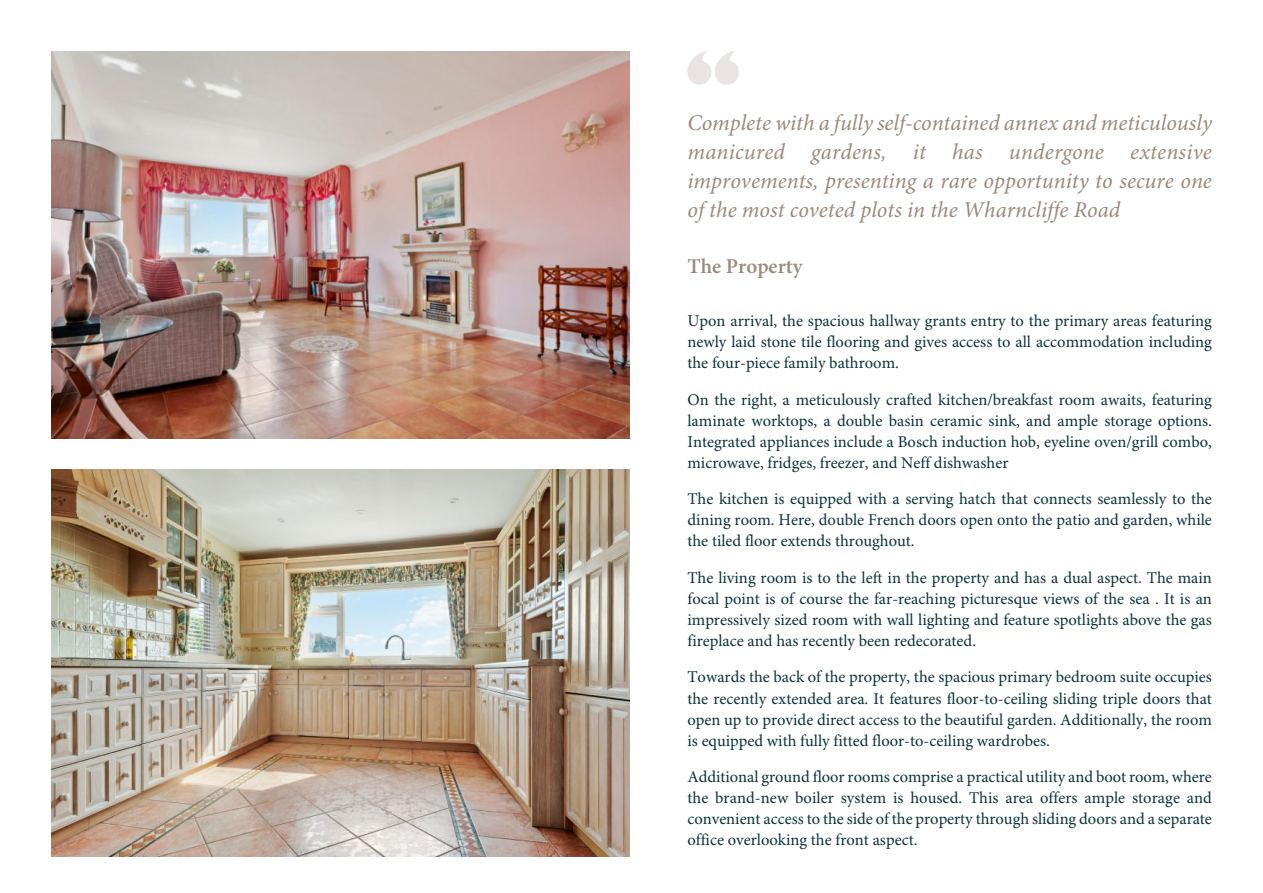
<style>
.page{position:relative;width:1263px;height:893px;background:#fff}
.page>*{position:absolute;margin:0;border:0;box-sizing:border-box;transform-origin:0 0}
.t1{font:italic 22.5px/28.8px "Minion Pro";color:#9e887b;text-align:justify}
.t2{font:600 21px "Minion Pro";color:#9e887b}
.t3{font:16.5px/21.1px "Minion Pro";color:#0b333d;text-align:justify}
</style>
<div class="page">
<img style="left:51px;top:51px;width:578px;height:388px">
<img style="left:51px;top:469px;width:578px;height:387px">
<svg style="left:687px;top:51px;width:52px;height:34px"></svg>
<h1 class="t1" style="left:687px;top:111px;width:526px">Complete with a fully self-contained annex and meticulously manicured gardens, it has undergone extensive improvements, presenting a rare opportunity to secure one of the most coveted plots in the Wharncliffe Road</h1>
<p class="t2" style="left:687px;top:258px;width:117px">The Property</p>
<p class="t3" style="left:687px;top:312px;width:526px">Upon arrival, the spacious hallway grants entry to the primary areas featuring newly laid stone tile flooring and gives access to all accommodation including the four-piece family bathroom.</p>
<p class="t3" style="left:687px;top:390px;width:526px">On the right, a meticulously crafted kitchen/breakfast room awaits, featuring laminate worktops, a double basin ceramic sink, and ample storage options.<br>Integrated appliances include a Bosch induction hob, eyeline oven/grill combo, microwave, fridges, freezer, and Neff dishwasher</p>
<p class="t3" style="left:687px;top:490px;width:526px">The kitchen is equipped with a serving hatch that connects seamlessly to the dining room. Here, double French doors open onto the patio and garden, while the tiled floor extends throughout.</p>
<p class="t3" style="left:687px;top:568px;width:526px">The living room is to the left in the property and has a dual aspect. The main focal point is of course the far-reaching picturesque views of the sea . It is an impressively sized room with wall lighting and feature spotlights above the gas fireplace and has recently been redecorated.</p>
<p class="t3" style="left:687px;top:668px;width:526px">Towards the back of the property, the spacious primary bedroom suite occupies the recently extended area. It features floor-to-ceiling sliding triple doors that open up to provide direct access to the beautiful garden. Additionally, the room is equipped with fully fitted floor-to-ceiling wardrobes.</p>
<p class="t3" style="left:687px;top:768px;width:526px">Additional ground floor rooms comprise a practical utility and boot room, where the brand-new boiler system is housed. This area offers ample storage and convenient access to the side of the property through sliding doors and a separate office overlooking the front aspect.</p>
</div>
